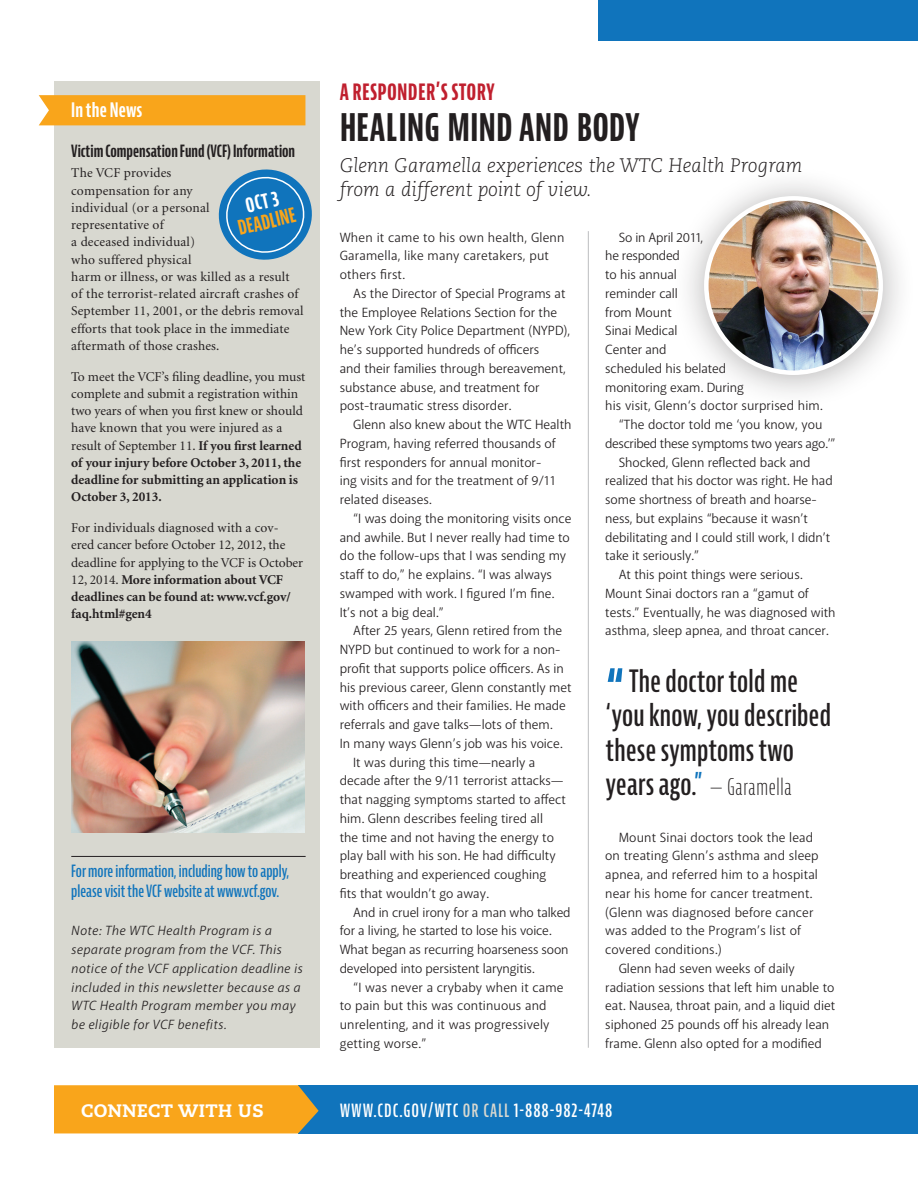
<style>
.page{position:relative;width:918px;height:1188px;background:#fff}
.page>*{position:absolute;margin:0;border:0;box-sizing:border-box;transform-origin:0 0}
.t1{font:700 extra-condensed 40.5px "Bernina Sans";color:#231f20}
.t2{font:600 extra-condensed 30px/34.5px "Bernina Sans";letter-spacing:.01em;color:#231f20}
.t3{font:700 extra-condensed 24px "Bernina Sans";letter-spacing:.01em;color:#c01f2e}
.t4{font:300 extra-condensed 22.5px "Bernina Sans";letter-spacing:.03em;color:#231f20}
.t5{font:700 extra-condensed 21.6px "Bernina Sans";color:#f9a51b}
.t6{font:700 extra-condensed 21.6px "Bernina Sans";color:#fff}
.t7{font:italic 300 19.5px/24px "Caecilia";color:#231f20}
.t8{font:600 extra-condensed 19.5px "Bernina Sans";letter-spacing:.05em;color:#fff}
.t9{font:700 extra-condensed 19.5px "Bernina Sans";letter-spacing:.01em;color:#fff}
.t10{font:800 18px "Caecilia";letter-spacing:.02em;color:#fff}
.wtc_sidebar_more_inf{font:600 extra-condensed 16.5px/19.5px "Bernina Sans";color:#1074bc}
.wtc_sidebar_headline{font:700 extra-condensed 16.5px "Bernina Sans";color:#231f20}
.wtc_body_indent{font:13.5px/18.8px "Akagi";color:#231f20}
.wtc_sidebar_body{font:13.5px/17.2px "Minion";letter-spacing:.01em;color:#231f20}
.wtc_body_italics{font:italic 13.5px/18.8px "Akagi";letter-spacing:.03em;color:#231f20}
.wtc_body_no_indent{font:13.5px/18.8px "Akagi";letter-spacing:.015em;color:#231f20}
.wtc_body_indent-2{font:13.5px/18.8px "Akagi";letter-spacing:-.025em;color:#231f20;text-align:center}
.s1{font-weight:700}
.s2{font-weight:700;font-size:60px;color:#1074bc}
.s3{font-weight:600;font-size:30px}
.s4{font-weight:600;font-size:30px;color:#1074bc}
.s5{color:#d8d8d0}
</style>
<div class="page">
<hr style="left:588px;top:231px;width:1px;height:817px;background:#bcbdc0">
<div style="left:54px;top:81px;width:266px;height:967px;background:#d8d8d0"></div>
<div style="left:39px;top:95px;width:266px;height:30px;background:#f9a51b"></div>
<div style="left:598px;top:0;width:320px;height:40px;background:#1074bc"></div>
<div style="left:298px;top:1085px;width:620px;height:48px;background:#1074bc"></div>
<div style="left:54px;top:1085px;width:265px;height:48px;background:#f9a51b"></div>
<div style="left:672px;top:166px;width:244px;height:244px;background:#231f20;opacity:.35"></div>
<img style="left:706px;top:198px;width:175px;height:175px;border-radius:87px">
<div style="left:704px;top:196px;width:179px;height:179px;border:4px solid #fff;border-radius:50%"></div>
<svg style="left:218px;top:169px;width:94px;height:91px"></svg>
<img style="left:71px;top:641px;width:234px;height:192px">
<hr style="left:71px;top:856px;width:235px;height:1px;background:#231f20">
<p class="t9" style="left:71px;top:99px;width:73px">In the News</p>
<p class="wtc_sidebar_headline" style="left:71px;top:141px;width:225px">Victim Compensation Fund (VCF) Information</p>
<p class="wtc_sidebar_body" style="left:71px;top:165px;width:234px">The VCF provides<br>compensation for any<br>individual (or a personal<br>representative of<br>a deceased individual)<br>who suffered physical<br>harm or illness, or was killed as a result of the terrorist-related aircraft crashes of<br>September 11, 2001, or the debris removal efforts that took place in the immediate aftermath of those crashes.</p>
<p class="wtc_sidebar_body" style="left:71px;top:368px;width:236px">To meet the VCF’s filing deadline, you must complete and submit a registration within two years of when you first knew or should have known that you were injured as a result of September 11. <span class="s1">If you first learned of your injury before October 3, 2011, the deadline for submitting an application is October 3, 2013.</span></p>
<p class="wtc_sidebar_body" style="left:71px;top:520px;width:233px">For individuals diagnosed with a cov&shy;ered cancer before October 12, 2012, the deadline for applying to the VCF is October 12, 2014. <span class="s1">More information about VCF deadlines can be found at: www.vcf.gov/ faq.html#gen4</span></p>
<p class="t6" style="left:243px;top:193px;width:35px;rotate:-13deg">OCT 3</p>
<p class="t5" style="left:235px;top:215px;width:61px;rotate:-13deg">DEADLINE</p>
<p class="wtc_sidebar_more_inf" style="left:71px;top:862px;width:219px">For more information, including how to apply, please visit the VCF website at www.vcf.gov.</p>
<p class="wtc_body_italics" style="left:71px;top:921px;width:233px">Note: The WTC Health Program is a separate program from the VCF. This notice of the VCF application deadline is included in this newsletter because as a WTC Health Program member you may be eligible for VCF benefits.</p>
<p class="t3" style="left:340px;top:78px;width:157px">A RESPONDER’S STORY</p>
<p class="t1" style="left:340px;top:103px;width:302px">HEALING MIND AND BODY</p>
<p class="t7" style="left:340px;top:154px;width:464px">Glenn Garamella experiences the WTC Health Program from a different point of view.</p>
<p class="wtc_body_no_indent" style="left:340px;top:227px;width:226px">When it came to his own health, Glenn<br>Garamella, like many caretakers, put others first.</p>
<p class="wtc_body_indent" style="left:340px;top:284px;width:232px;text-indent:14px">As the Director of Special Programs at the Employee Relations Section for the New York City Police Department (NYPD), he’s supported hundreds of officers<br>and their families through bereavement, substance abuse, and treatment for post-traumatic stress disorder.</p>
<p class="wtc_body_indent" style="left:340px;top:415px;width:233px;text-indent:14px">Glenn also knew about the WTC Health Program, having referred thousands of first responders for annual monitor-<br>ing visits and for the treatment of 9/11 related diseases.</p>
<p class="wtc_body_indent" style="left:340px;top:509px;width:233px;text-indent:14px">“I was doing the monitoring visits once and awhile. But I never really had time to do the follow-ups that I was sending my staff to do,” he explains. “I was always swamped with work. I figured I’m fine.<br>It’s not a big deal.”</p>
<p class="wtc_body_indent" style="left:340px;top:621px;width:233px;text-indent:14px">After 25 years, Glenn retired from the NYPD but continued to work for a non&shy;profit that supports police officers. As in his previous career, Glenn constantly met with officers and their families. He made referrals and gave talks—lots of them.<br>In many ways Glenn’s job was his voice.</p>
<p class="wtc_body_indent" style="left:340px;top:753px;width:228px;text-indent:14px">It was during this time—nearly a decade after the 9/11 terrorist attacks— that nagging symptoms started to affect him. Glenn describes feeling tired all<br>the time and not having the energy to play ball with his son. He had difficulty breathing and experienced coughing fits that wouldn’t go away.</p>
<p class="wtc_body_indent" style="left:340px;top:903px;width:232px;text-indent:14px">And in cruel irony for a man who talked for a living, he started to lose his voice.<br>What began as recurring hoarseness soon developed into persistent laryngitis.</p>
<p class="wtc_body_indent" style="left:340px;top:978px;width:225px;text-indent:14px">“I was never a crybaby when it came to pain but this was continuous and unrelenting, and it was progressively getting worse.”</p>
<p class="wtc_body_indent" style="left:605px;top:228px;width:219px;text-indent:14px">So in April 2011,<br>he responded<br>to his annual<br>reminder call<br>from Mount<br>Sinai Medical<br>Center and<br>scheduled his belated<br>monitoring exam. During<br>his visit, Glenn‘s doctor surprised him.</p>
<p class="wtc_body_indent-2" style="left:605px;top:415px;width:232px">“The doctor told me ‘you know, you described these symptoms two years ago.’”</p>
<p class="wtc_body_indent" style="left:605px;top:453px;width:229px;text-indent:14px">Shocked, Glenn reflected back and realized that his doctor was right. He had some shortness of breath and hoarse&shy;ness, but explains “because it wasn’t debilitating and I could still work, I didn’t take it seriously.”</p>
<p class="wtc_body_indent" style="left:605px;top:565px;width:232px;text-indent:14px">At this point things were serious.<br>Mount Sinai doctors ran a “gamut of tests.” Eventually, he was diagnosed with asthma, sleep apnea, and throat cancer.</p>
<p class="t2" style="left:606px;top:665px;width:227px"><span class="s2">“</span>The doctor told me ‘you know, you described these symptoms two</p>
<p class="t4" style="left:606px;top:775px;width:187px"><span class="s3">years ago.</span><span class="s4">”</span> — Garamella</p>
<p class="wtc_body_indent" style="left:605px;top:828px;width:215px;text-indent:13px">Mount Sinai doctors took the lead on treating Glenn’s asthma and sleep apnea, and referred him to a hospital near his home for cancer treatment. (Glenn was diagnosed before cancer was added to the Program’s list of covered conditions.)</p>
<p class="wtc_body_indent" style="left:605px;top:959px;width:232px;text-indent:14px">Glenn had seven weeks of daily radiation sessions that left him unable to eat. Nausea, throat pain, and a liquid diet siphoned 25 pounds off his already lean frame. Glenn also opted for a modified</p>
<p class="t10" style="left:81px;top:1099px;width:184px">CONNECT WITH US</p>
<p class="t8" style="left:340px;top:1099px;width:274px">WWW.CDC.GOV/WTC <span class="s5">OR CALL</span> 1-888-982-4748</p>
</div>
